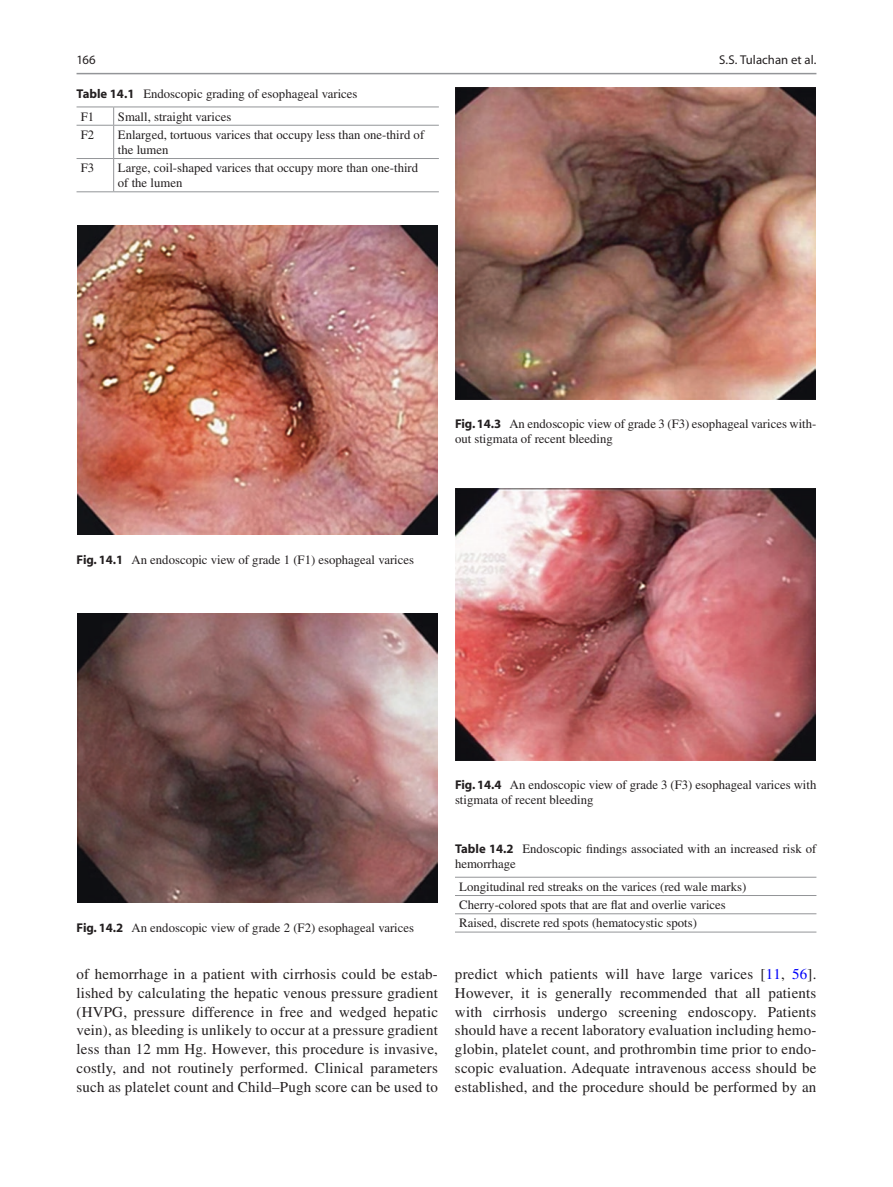
<style>
.page{position:relative;width:893px;height:1187px;background:#fff}
.page>*{position:absolute;margin:0;border:0;box-sizing:border-box;transform-origin:0 0}
.t1{font:15px/18.8px "Tgqmyj Times";letter-spacing:.015em;color:#231f20;text-align:justify}
.t2{font:12.75px/15px "Tgqmyj Times";color:#231f20}
.t3{font:12.75px "Dwtmms Myriad";letter-spacing:.005em;color:#231f20}
.t4{font:12.75px "Wnpsdk Myriad";color:#231f20}
.s1{font-family:"Gkwqmn Myriad";font-weight:700}
.s2{color:#0000fa}
</style>
<div class="page">
<hr style="left:455px;top:876px;width:361px;height:1px;background:#939598">
<hr style="left:455px;top:895px;width:361px;height:1px;background:#939598">
<hr style="left:455px;top:913px;width:361px;height:1px;background:#939598">
<hr style="left:455px;top:931px;width:361px;height:1px;background:#939598">
<img style="left:456px;top:488px;width:360px;height:272px">
<img style="left:77px;top:225px;width:360px;height:310px">
<img style="left:77px;top:613px;width:360px;height:289px">
<img style="left:455px;top:88px;width:361px;height:311px">
<hr style="left:77px;top:107px;width:37px;height:1px;background:#939598">
<hr style="left:114px;top:107px;width:325px;height:1px;background:#939598">
<svg style="left:113px;top:107px;width:1px;height:18px"></svg>
<hr style="left:77px;top:125px;width:37px;height:1px;background:#939598">
<hr style="left:114px;top:125px;width:325px;height:1px;background:#939598">
<hr style="left:113px;top:126px;width:1px;height:32px;background:#939598">
<hr style="left:114px;top:158px;width:325px;height:1px;background:#939598">
<hr style="left:114px;top:191px;width:325px;height:1px;background:#939598">
<hr style="left:77px;top:158px;width:37px;height:1px;background:#939598">
<hr style="left:113px;top:159px;width:1px;height:32px;background:#939598">
<hr style="left:77px;top:191px;width:37px;height:1px;background:#939598">
<hr style="left:77px;top:73px;width:739px;height:1px;background:#939598">
<p class="t4" style="left:77px;top:54px;width:21px">166</p>
<p class="t2" style="left:81px;top:82px;width:278px;line-height:23.1px;text-indent:-4px"><span class="s1">Table 14.1</span> Endoscopic grading of esophageal varices<br>F1</p>
<p class="t2" style="left:118px;top:109px;width:115px">Small, straight varices</p>
<p class="t2" style="left:81px;top:127px;width:15px">F2</p>
<p class="t2" style="left:118px;top:127px;width:308px">Enlarged, tortuous varices that occupy less than one-third of the lumen</p>
<p class="t2" style="left:81px;top:160px;width:15px">F3</p>
<p class="t2" style="left:118px;top:160px;width:302px">Large, coil-shaped varices that occupy more than one-third of the lumen</p>
<p class="t3" style="left:719px;top:54px;width:99px">S.S. Tulachan et al.</p>
<p class="t2" style="left:455px;top:416px;width:363px"><span class="s1">Fig. 14.3</span> An endoscopic view of grade 3 (F3) esophageal varices with&shy;out stigmata of recent bleeding</p>
<p class="t2" style="left:77px;top:551px;width:339px"><span class="s1">Fig. 14.1</span> An endoscopic view of grade 1 (F1) esophageal varices</p>
<p class="t2" style="left:77px;top:919px;width:339px"><span class="s1">Fig. 14.2</span> An endoscopic view of grade 2 (F2) esophageal varices</p>
<p class="t2" style="left:455px;top:777px;width:363px"><span class="s1">Fig. 14.4</span> An endoscopic view of grade 3 (F3) esophageal varices with stigmata of recent bleeding</p>
<p class="t2" style="left:455px;top:841px;width:363px"><span class="s1">Table 14.2</span> Endoscopic findings associated with an increased risk of hemorrhage</p>
<p class="t2" style="left:459px;top:877px;width:289px;line-height:18.3px">Longitudinal red streaks on the varices (red wale marks)<br>Cherry-colored spots that are flat and overlie varices<br>Raised, discrete red spots (hematocystic spots)</p>
<p class="t1" style="left:77px;top:964px;width:363px">of hemorrhage in a patient with cirrhosis could be estab&shy;lished by calculating the hepatic venous pressure gradient (HVPG, pressure difference in free and wedged hepatic vein), as bleeding is unlikely to occur at a pressure gradient less than 12 mm Hg. However, this procedure is invasive, costly, and not routinely performed. Clinical parameters such as platelet count and Child–Pugh score can be used to</p>
<p class="t1" style="left:455px;top:964px;width:363px">predict which patients will have large varices [<span class="s2">11</span>, <span class="s2">56</span>].<br>However, it is generally recommended that all patients with cirrhosis undergo screening endoscopy. Patients should have a recent laboratory evaluation including hemo&shy;globin, platelet count, and prothrombin time prior to endo&shy;scopic evaluation. Adequate intravenous access should be established, and the procedure should be performed by an</p>
</div>
